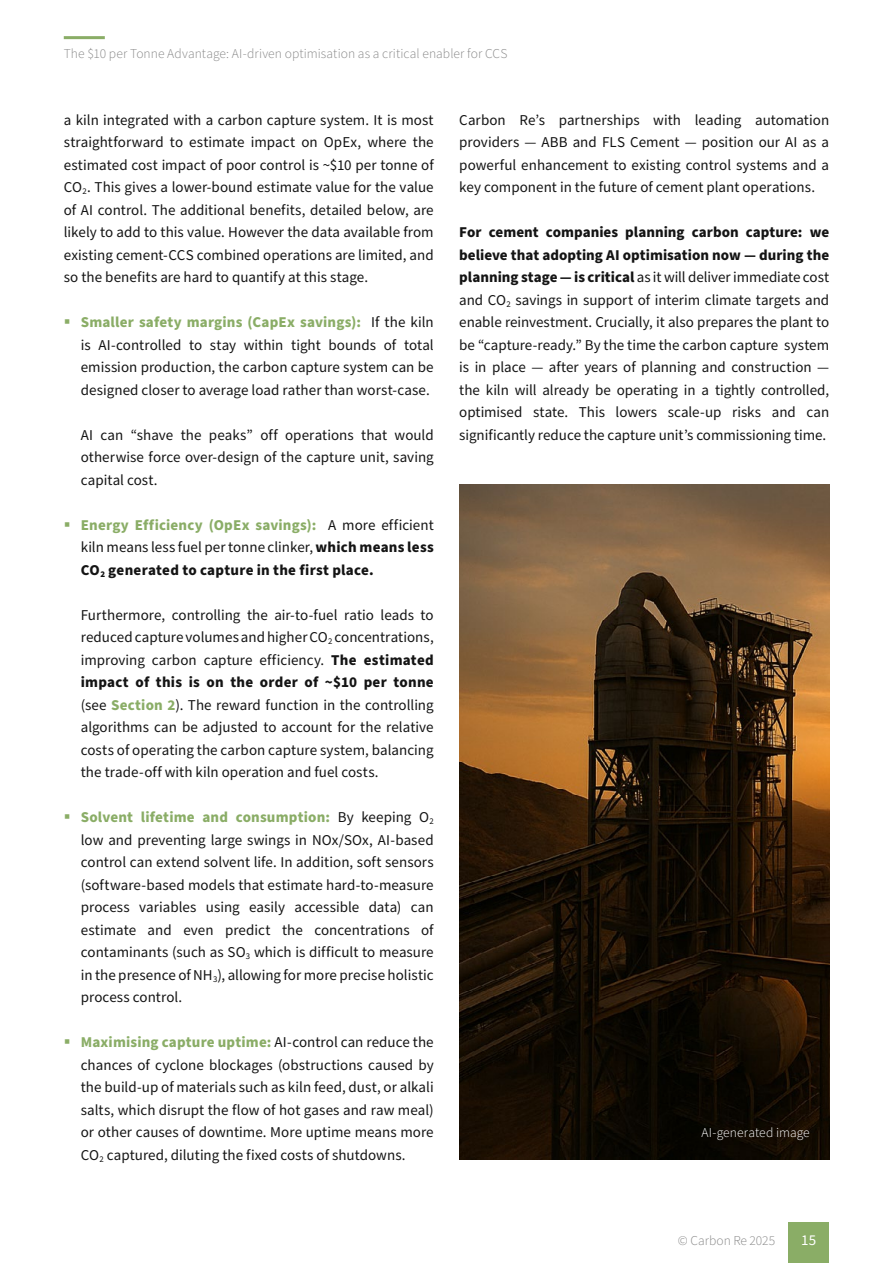
<style>
.page{position:relative;width:893px;height:1263px;background:#fff}
.page>*{position:absolute;margin:0;border:0;box-sizing:border-box;transform-origin:0 0}
.t1{font:15px/22.5px "Mada";color:#141414;text-align:justify}
.t2{font:800 15px/22.5px "Mada";letter-spacing:.015em;color:#141414;text-align:justify}
.t3{font:15px "Mada";color:#fff}
.t4{font:300 13.5px "Mada";letter-spacing:.005em;color:#898989}
.t5{font:300 13.5px "Mada";color:#fff}
.s1{font-weight:800;color:#8aad66}
.s2{color:#8aad66}
.s3{font-weight:400}
.s4{font-weight:800}
</style>
<div class="page">
<hr style="left:64px;top:36px;width:41px;height:3px;background:#8aad66">
<div style="left:788px;top:1222px;width:41px;height:41px;background:#8aad66"></div>
<img style="left:459px;top:485px;width:370px;height:675px">
<p class="t4" style="left:64px;top:44px;width:445px">The $10 per Tonne Advantage: AI-driven optimisation as a critical enabler for CCS</p>
<p class="t1" style="left:64px;top:108px;width:371px">a kiln integrated with a carbon capture system. It is most straightforward to estimate impact on OpEx, where the estimated cost impact of poor control is ~$10 per tonne of CO<sub>2</sub>. This gives a lower-bound estimate value for the value of AI control. The additional benefits, detailed below, are likely to add to this value. However the data available from existing cement-CCS combined operations are limited, and so the benefits are hard to quantify at this stage.</p>
<p class="t1" style="left:81px;top:311px;width:354px"><span class="s1">Smaller safety margins (CapEx savings):</span> If the kiln is AI-controlled to stay within tight bounds of total emission production, the carbon capture system can be designed closer to average load rather than worst-case.</p>
<p class="t1" style="left:81px;top:423px;width:354px">AI can “shave the peaks” off operations that would otherwise force over-design of the capture unit, saving capital cost.</p>
<p class="t2" style="left:81px;top:512px;width:354px"><span class="s2">Energy Efficiency (OpEx savings):</span> <span class="s3">A more efficient kiln means less fuel per tonne clinker,</span> which means less CO<sub>2</sub> generated to capture in the first place.</p>
<p class="t1" style="left:81px;top:603px;width:354px">Furthermore, controlling the air-to-fuel ratio leads to reduced capture volumes and higher CO<sub>2</sub> concentrations, improving carbon capture efficiency. <span class="s4">The estimated impact of this is on the order of ~$10 per tonne </span>(see <span class="s1">Section 2</span>). The reward function in the controlling algorithms can be adjusted to account for the relative costs of operating the carbon capture system, balancing the trade-off with kiln operation and fuel costs.</p>
<p class="t1" style="left:81px;top:806px;width:354px"><span class="s1">Solvent lifetime and consumption:</span> By keeping O<sub>2 </sub>low and preventing large swings in NOx/SOx, AI-based control can extend solvent life. In addition, soft sensors (software-based models that estimate hard-to-measure process variables using easily accessible data) can estimate and even predict the concentrations of contaminants (such as SO<sub>3</sub> which is difficult to measure in the presence of NH<sub>3</sub>), allowing for more precise holistic process control.</p>
<p class="t1" style="left:81px;top:1031px;width:354px"><span class="s1">Maximising capture uptime:</span> AI-control can reduce the chances of cyclone blockages (obstructions caused by the build-up of materials such as kiln feed, dust, or alkali salts, which disrupt the flow of hot gases and raw meal) or other causes of downtime. More uptime means more CO<sub>2</sub> captured, diluting the fixed costs of shutdowns.</p>
<p class="t1" style="left:459px;top:108px;width:371px">Carbon Re’s partnerships with leading automation providers — ABB and FLS Cement — position our AI as a powerful enhancement to existing control systems and a key component in the future of cement plant operations.</p>
<p class="t1" style="left:459px;top:221px;width:371px"><span class="s4">For cement companies planning carbon capture: we believe that adopting AI optimisation now — during the planning stage — is critical</span> as it will deliver immediate cost and CO<sub>2</sub> savings in support of interim climate targets and enable reinvestment. Crucially, it also prepares the plant to be “capture-ready.” By the time the carbon capture system is in place — after years of planning and construction — the kiln will already be operating in a tightly controlled, optimised state. This lowers scale-up risks and can significantly reduce the capture unit’s commissioning time.</p>
<p class="t5" style="left:702px;top:1123px;width:110px">AI-generated image</p>
<p class="t4" style="left:678px;top:1231px;width:99px">© Carbon Re 2025</p>
<p class="t3" style="left:801px;top:1229px;width:17px">15</p>
</div>
